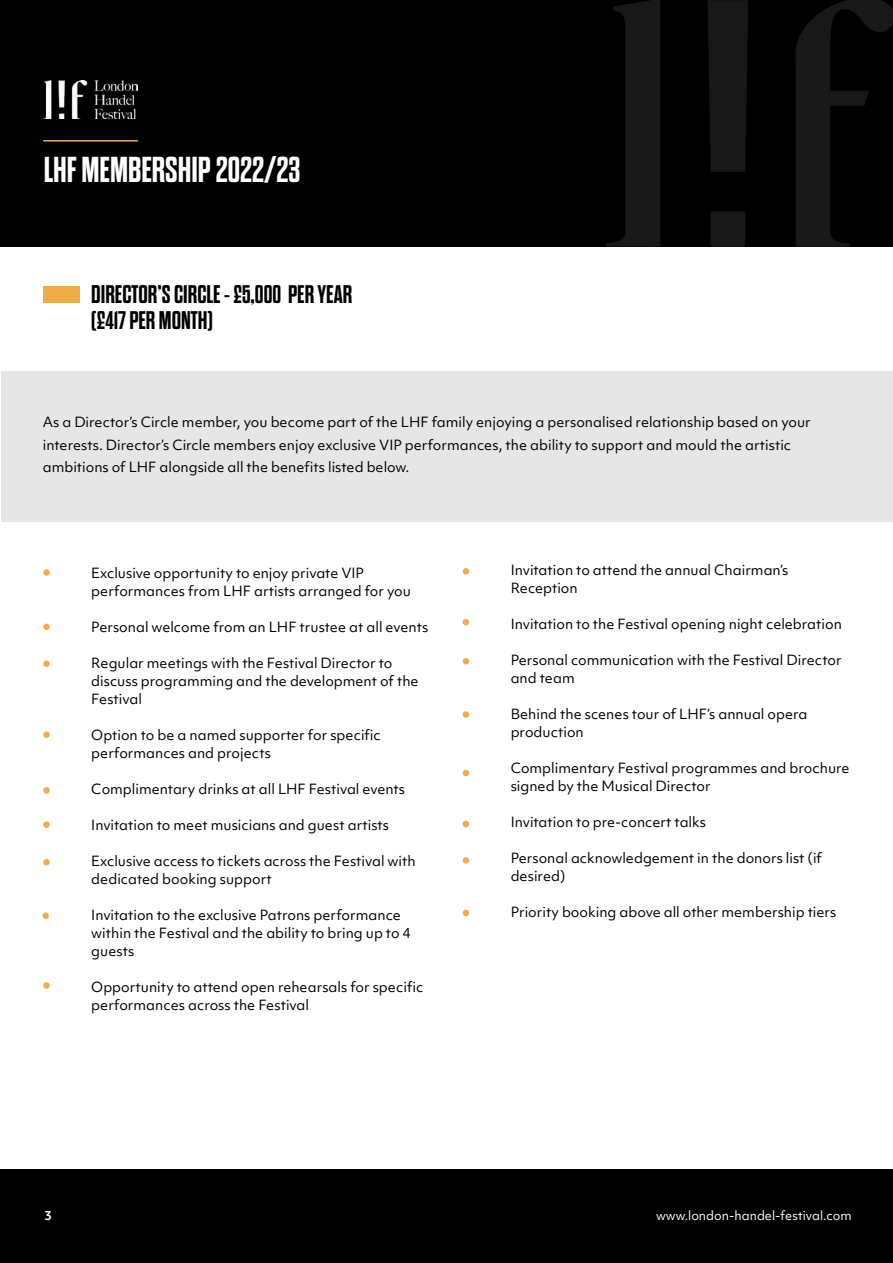
<style>
.page{position:relative;width:893px;height:1263px;background:#fff}
.page>*{position:absolute;margin:0;border:0;box-sizing:border-box;transform-origin:0 0}
.t1{font:700 36px "Dharma Gothic E";color:#fff}
.t2{font:700 25.5px/25.5px "Dharma Gothic E";color:#000}
.t3{font:13.5px/18px "Objektiv Mk 1";color:#000}
.t4{font:12px "Objektiv Mk 1";color:#fff}
.t5{font:700 12px "Objektiv Mk 1";color:#fff}
</style>
<div class="page">
<div style="left:0;top:0;width:893px;height:247px;background:#000"></div>
<img style="left:606px;top:0;width:287px;height:247px">
<img style="left:43px;top:81px;width:95px;height:38px">
<hr style="left:43px;top:140px;width:95px;height:2px;background:#f0ac47">
<div style="left:0;top:1169px;width:893px;height:94px;background:#000"></div>
<div style="left:1px;top:371px;width:892px;height:151px;background:#e6e6e6"></div>
<div style="left:43px;top:286px;width:37px;height:17px;background:#f0ac47"></div>
<svg style="left:43px;top:569px;width:7px;height:7px"></svg>
<div style="left:43px;top:624px;width:7px;height:6px;background:#f0ac47;border-radius:50%"></div>
<div style="left:43px;top:660px;width:7px;height:7px;background:#f0ac47;border-radius:50%"></div>
<div style="left:43px;top:731px;width:7px;height:7px;background:#f0ac47;border-radius:50%"></div>
<div style="left:43px;top:787px;width:7px;height:7px;background:#f0ac47;border-radius:50%"></div>
<div style="left:43px;top:859px;width:7px;height:6px;background:#f0ac47;border-radius:50%"></div>
<div style="left:43px;top:912px;width:6px;height:7px;background:#f0ac47;border-radius:50%"></div>
<svg style="left:43px;top:982px;width:7px;height:7px"></svg>
<div style="left:43px;top:821px;width:7px;height:7px;background:#f0ac47;border-radius:50%"></div>
<div style="left:463px;top:857px;width:6px;height:7px;background:#f0ac47;border-radius:50%"></div>
<svg style="left:463px;top:770px;width:6px;height:6px"></svg>
<svg style="left:463px;top:821px;width:6px;height:6px"></svg>
<svg style="left:463px;top:568px;width:6px;height:6px"></svg>
<svg style="left:463px;top:619px;width:6px;height:6px"></svg>
<svg style="left:463px;top:658px;width:6px;height:6px"></svg>
<div style="left:463px;top:711px;width:6px;height:7px;background:#f0ac47;border-radius:50%"></div>
<svg style="left:463px;top:910px;width:6px;height:6px"></svg>
<h1 class="t1" style="left:44px;top:151px;width:258px">LHF MEMBERSHIP 2022/23</h1>
<h2 class="t2" style="left:91px;top:282px;width:262px">DIRECTOR’S CIRCLE - £5,000 PER YEAR (£417 PER MONTH)</h2>
<p class="t3" style="left:43px;top:411px;width:769px;line-height:22.5px">As a Director’s Circle member, you become part of the LHF family enjoying a personalised relationship based on your interests. Director’s Circle members enjoy exclusive VIP performances, the ability to support and mould the artistic ambitions of LHF alongside all the benefits listed below.</p>
<p class="t3" style="left:91px;top:564px;width:321px">Exclusive opportunity to enjoy private VIP performances from LHF artists arranged for you</p>
<p class="t3" style="left:91px;top:618px;width:338px">Personal welcome from an LHF trustee at all events</p>
<p class="t3" style="left:91px;top:654px;width:329px">Regular meetings with the Festival Director to discuss programming and the development of the<br>Festival</p>
<p class="t3" style="left:91px;top:726px;width:291px">Option to be a named supporter for specific performances and projects</p>
<p class="t3" style="left:91px;top:780px;width:315px">Complimentary drinks at all LHF Festival events</p>
<p class="t3" style="left:91px;top:816px;width:299px">Invitation to meet musicians and guest artists</p>
<p class="t3" style="left:91px;top:852px;width:326px">Exclusive access to tickets across the Festival with dedicated booking support</p>
<p class="t3" style="left:91px;top:906px;width:321px">Invitation to the exclusive Patrons performance within the Festival and the ability to bring up to 4 guests</p>
<p class="t3" style="left:91px;top:978px;width:333px">Opportunity to attend open rehearsals for specific performances across the Festival</p>
<p class="t3" style="left:511px;top:560px;width:279px">Invitation to attend the annual Chairman’s<br>Reception</p>
<p class="t3" style="left:511px;top:614px;width:333px">Invitation to the Festival opening night celebration</p>
<p class="t3" style="left:511px;top:650px;width:332px">Personal communication with the Festival Director and team</p>
<p class="t3" style="left:511px;top:704px;width:298px">Behind the scenes tour of LHF’s annual opera production</p>
<p class="t3" style="left:511px;top:758px;width:340px">Complimentary Festival programmes and brochure signed by the Musical Director</p>
<p class="t3" style="left:511px;top:812px;width:197px">Invitation to pre-concert talks</p>
<p class="t3" style="left:511px;top:848px;width:313px">Personal acknowledgement in the donors list (if desired)</p>
<p class="t3" style="left:511px;top:902px;width:327px">Priority booking above all other membership tiers</p>
<p class="t5" style="left:44px;top:1207px;width:9px">3</p>
<p class="t4" style="left:656px;top:1207px;width:197px">www.london-handel-festival.com</p>
</div>
